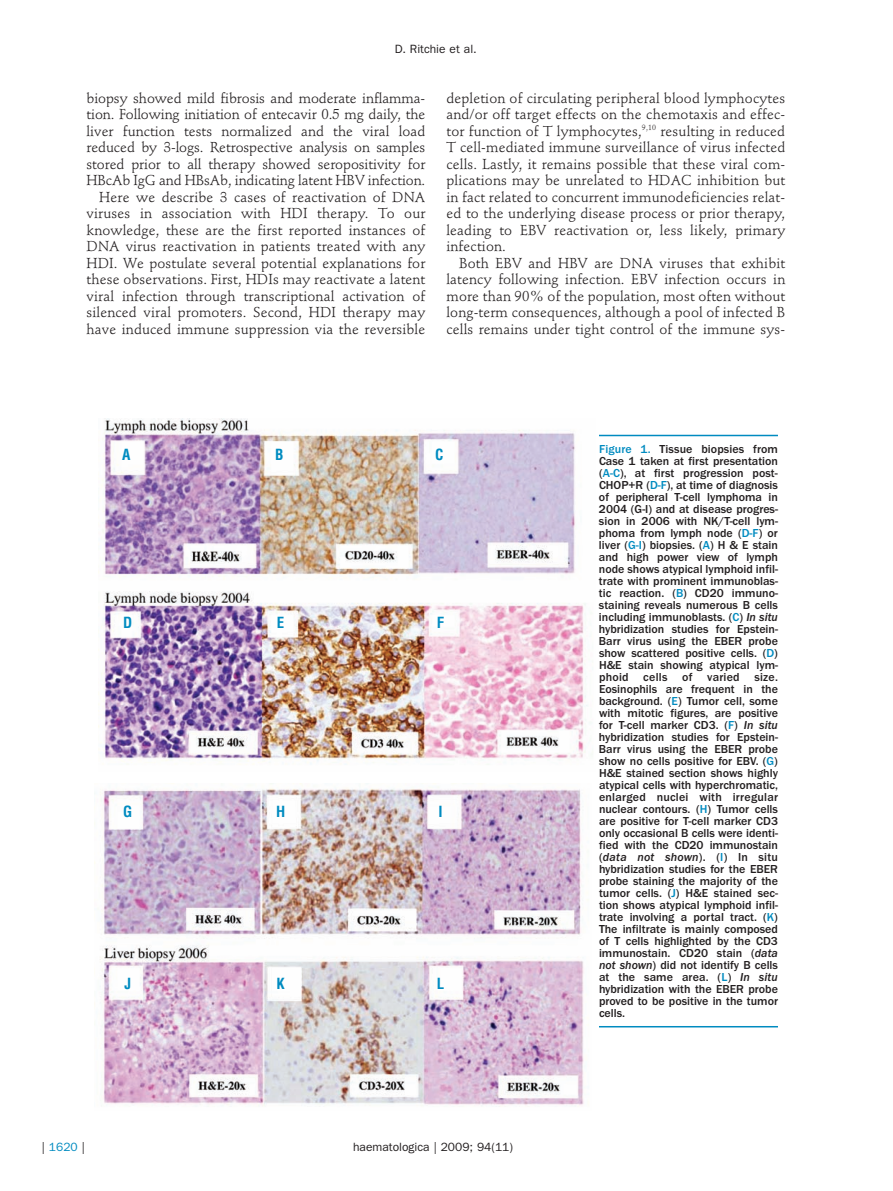
<style>
.page{position:relative;width:893px;height:1191px;background:#fff}
.page>*{position:absolute;margin:0;border:0;box-sizing:border-box;transform-origin:0 0}
.t1{font:700 condensed 15px "Helvetica";color:#008bc0}
.t2{font:14.25px/16.5px "Stempel Schneidler";letter-spacing:.01em;color:#231f20;text-align:justify}
.t3{font:500 12px/12px "Franklin Gothic";color:#231f20;text-align:justify}
.t4{font:12px "Franklin Gothic";color:#231f20}
.t5{font:12px "Franklin Gothic";color:#008bc0}
.s1{color:#231f20}
.s2{color:#008bc0}
.s3{font-style:italic}
</style>
<div class="page">
<img style="left:98px;top:418px;width:490px;height:347px">
<img style="left:94px;top:783px;width:490px;height:324px">
<hr style="left:599px;top:435px;width:179px;height:1px;background:#008bc0">
<hr style="left:599px;top:1026px;width:179px;height:1px;background:#008bc0">
<p class="t4" style="left:395px;top:45px;width:83px">D. Ritchie et al.</p>
<p class="t2" style="left:87px;top:91px;width:340px;text-align:right">biopsy showed mild fibrosis and moderate inflamma&shy;tion. Following initiation of entecavir 0.5 mg daily, the liver function tests normalized and the viral load reduced by 3-logs. Retrospective analysis on samples stored prior to all therapy showed seropositivity for HBcAb IgG and HBsAb, indicating latent HBV infection.<br>Here we describe 3 cases of reactivation of DNA viruses in association with HDI therapy. To our knowledge, these are the first reported instances of DNA virus reactivation in patients treated with any HDI. We postulate several potential explanations for these observations. First, HDIs may reactivate a latent viral infection through transcriptional activation of silenced viral promoters. Second, HDI therapy may have induced immune suppression via the reversible</p>
<p class="t2" style="left:446px;top:91px;width:340px">depletion of circulating peripheral blood lymphocytes and/or off target effects on the chemotaxis and effec&shy;tor function of T lymphocytes,<sup>9,10</sup> resulting in reduced T cell-mediated immune surveillance of virus infected cells. Lastly, it remains possible that these viral com&shy;plications may be unrelated to HDAC inhibition but in fact related to concurrent immunodeficiencies relat&shy;ed to the underlying disease process or prior therapy, leading to EBV reactivation or, less likely, primary infection.</p>
<p class="t2" style="left:446px;top:256px;width:340px;text-indent:13px">Both EBV and HBV are DNA viruses that exhibit latency following infection. EBV infection occurs in more than 90% of the population, most often without long-term consequences, although a pool of infected B cells remains under tight control of the immune sys-</p>
<p class="t1" style="left:122px;top:446px;width:10px">A</p>
<p class="t1" style="left:275px;top:446px;width:10px">B</p>
<p class="t1" style="left:435px;top:446px;width:10px">C</p>
<p class="t1" style="left:123px;top:614px;width:11px">D</p>
<p class="t1" style="left:277px;top:614px;width:9px">E</p>
<p class="t1" style="left:437px;top:614px;width:9px">F</p>
<p class="t1" style="left:123px;top:803px;width:11px">G</p>
<p class="t1" style="left:276px;top:803px;width:11px">H</p>
<p class="t1" style="left:439px;top:803px;width:6px">I</p>
<p class="t1" style="left:124px;top:974px;width:8px">J</p>
<p class="t1" style="left:277px;top:974px;width:10px">K</p>
<p class="t1" style="left:437px;top:974px;width:9px">L</p>
<p class="t5" style="left:42px;top:1142px;width:44px"><span class="s1">|</span> 1620 <span class="s1">|</span></p>
<p class="t4" style="left:353px;top:1142px;width:161px">haematologica | 2009; 94(11)</p>
<p class="t3" style="left:599px;top:444px;width:181px"><span class="s2">Figure 1.</span> Tissue biopsies from Case 1 taken at first presentation (<span class="s2">A-C</span>), at first progression post-CHOP+R (<span class="s2">D-F</span>), at time of diagnosis of peripheral T-cell lymphoma in 2004 (G-I) and at disease progres&shy;sion in 2006 with NK/T-cell lym&shy;phoma from lymph node (<span class="s2">D-F</span>) or liver (<span class="s2">G-I</span>) biopsies. (<span class="s2">A</span>) H &amp; E stain and high power view of lymph node shows atypical lymphoid infil&shy;trate with prominent immunoblas&shy;tic reaction. (<span class="s2">B</span>) CD20 immuno&shy;staining reveals numerous B cells including immunoblasts. (<span class="s2">C</span>) <span class="s3">In situ </span>hybridization studies for Epstein-Barr virus using the EBER probe show scattered positive cells. (<span class="s2">D</span>)<br>H&amp;E stain showing atypical lym&shy;phoid cells of varied size.<br>Eosinophils are frequent in the background. (<span class="s2">E</span>) Tumor cell, some with mitotic figures, are positive for T-cell marker CD3. (<span class="s2">F</span>) <span class="s3">In situ </span>hybridization studies for Epstein-Barr virus using the EBER probe show no cells positive for EBV. (<span class="s2">G</span>)<br>H&amp;E stained section shows highly atypical cells with hyperchromatic, enlarged nuclei with irregular nuclear contours. (<span class="s2">H</span>) Tumor cells are positive for T-cell marker CD3 only occasional B cells were identi&shy;fied with the CD20 immunostain (<span class="s3">data not shown</span>). (<span class="s2">I</span>) In situ hybridization studies for the EBER probe staining the majority of the tumor cells. (<span class="s2">J</span>) H&amp;E stained sec&shy;tion shows atypical lymphoid infil&shy;trate involving a portal tract. (<span class="s2">K</span>)<br>The infiltrate is mainly composed of T cells highlighted by the CD3 immunostain. CD20 stain (<span class="s3">data not shown</span>) did not identify B cells at the same area. (<span class="s2">L</span>) <span class="s3">In situ </span>hybridization with the EBER probe proved to be positive in the tumor cells.</p>
</div>
